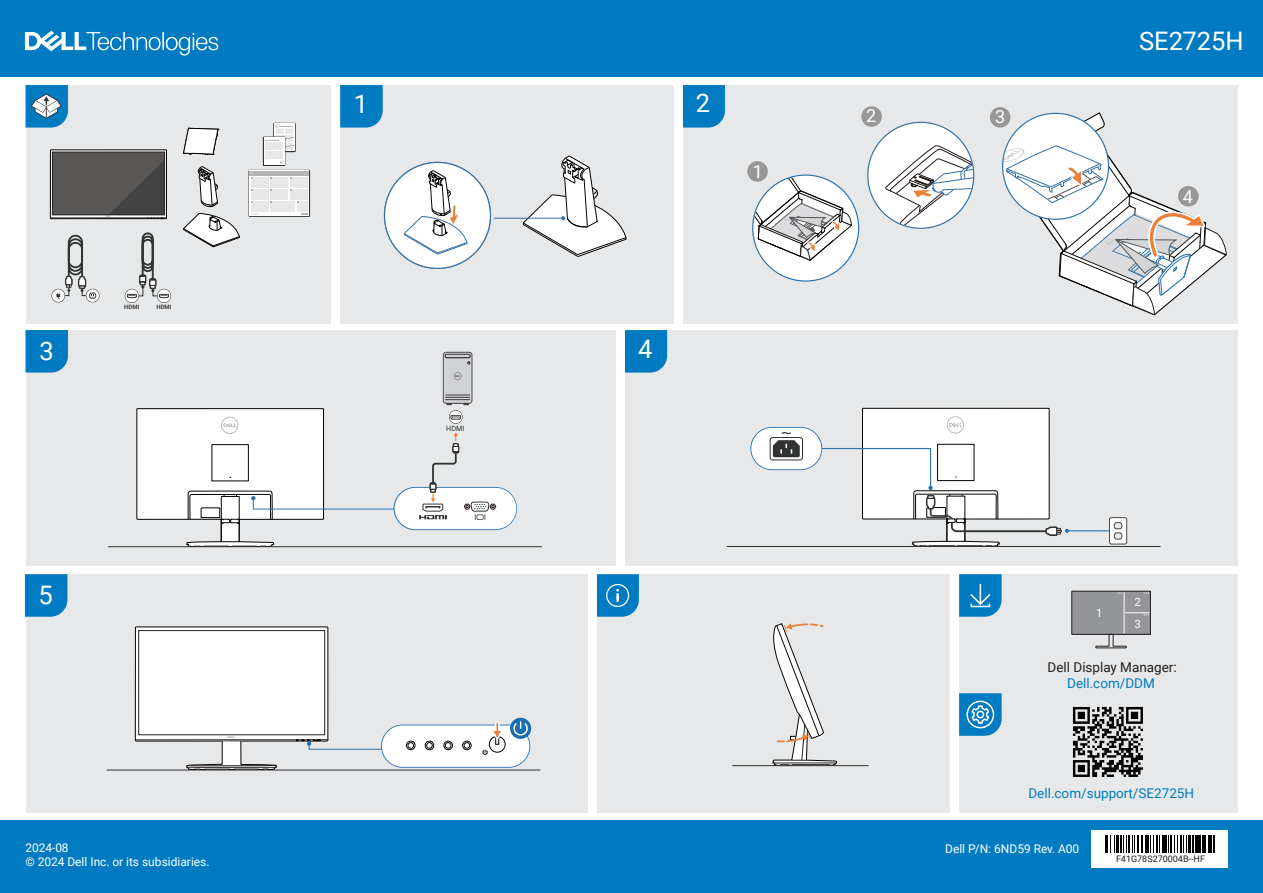
<style>
.page{position:relative;width:1263px;height:893px;background:#fff}
.page>*{position:absolute;margin:0;border:0;box-sizing:border-box;transform-origin:0 0}
.t1{font:25.5px "Roboto";color:#fff}
.t2{font:18px "Roboto";color:#fff}
.t3{font:13.5px "Roboto";color:#007bc2}
.t4{font:13.5px "Roboto";color:#231f20}
.t5{font:12px/14.4px "Roboto";color:#fff}
.t6{font:11.4px/21.6px "Roboto";color:#fff}
.t7{font:9px "Roboto";color:#231f20}
.t8{font:7.2px "Roboto";color:#323333}
.t9{font:700 6px "Roboto";color:#3e3e3f}
</style>
<div class="page">
<div style="left:26px;top:85px;width:1211px;height:238px;background:#e7e8e9"></div>
<div style="left:26px;top:330px;width:1211px;height:235px;background:#e7e8e9"></div>
<div style="left:26px;top:574px;width:1211px;height:238px;background:#e7e8e9"></div>
<div style="left:332px;top:85px;width:8px;height:240px;background:#fff"></div>
<div style="left:0;top:0;width:1263px;height:76px;background:#007bc2"></div>
<div style="left:0;top:821px;width:1263px;height:72px;background:#007bc2"></div>
<svg style="left:26px;top:85px;width:42px;height:43px;background:#3c93c4"></svg>
<svg style="left:340px;top:85px;width:43px;height:43px;background:#0c81c4"></svg>
<svg style="left:682px;top:85px;width:43px;height:43px;background:#1082c5"></svg>
<div style="left:674px;top:85px;width:8px;height:238px;background:#fff"></div>
<svg style="left:26px;top:330px;width:42px;height:43px;background:#0a7fc3"></svg>
<svg style="left:625px;top:330px;width:42px;height:43px;background:#0a7fc3"></svg>
<svg style="left:25px;top:574px;width:42px;height:43px;background:#097fc3"></svg>
<div style="left:588px;top:573px;width:8px;height:240px;background:#fff"></div>
<div style="left:616px;top:330px;width:9px;height:240px;background:#fff"></div>
<div style="left:950px;top:574px;width:9px;height:241px;background:#fff"></div>
<svg style="left:959px;top:574px;width:43px;height:43px;background:#1b88c7"></svg>
<svg style="left:959px;top:693px;width:43px;height:43px;background:#2f93cc"></svg>
<svg style="left:25px;top:31px;width:193px;height:25px"></svg>
<svg style="left:596px;top:574px;width:43px;height:43px;background:#1a88c7"></svg>
<div style="left:606px;top:584px;width:23px;height:23px;border:1px solid #fff;border-radius:50%"></div>
<div style="left:1092px;top:830px;width:136px;height:37px;background:#fff"></div>
<svg style="left:1105px;top:835px;width:55px;height:18px"></svg>
<hr style="left:1162px;top:835px;width:3px;height:18px;background:#000">
<svg style="left:1166px;top:835px;width:27px;height:18px"></svg>
<hr style="left:1195px;top:835px;width:3px;height:18px;background:#000">
<svg style="left:1199px;top:835px;width:16px;height:18px"></svg>
<hr style="left:1067px;top:530px;width:43px;height:1px;background:#2d74af">
<svg style="left:820px;top:408px;width:249px;height:138px"></svg>
<svg style="left:1108px;top:517px;width:20px;height:28px"></svg>
<div style="left:750px;top:427px;width:72px;height:43px;border:2px solid #2d74af;border-radius:21px"></div>
<div style="left:751px;top:428px;width:70px;height:41px;background:#fff;border-radius:21px"></div>
<div style="left:770px;top:437px;width:33px;height:23px;border:1px solid #313333;border-radius:2px"></div>
<svg style="left:773px;top:432px;width:27px;height:25px"></svg>
<hr style="left:727px;top:546px;width:433px;height:1px;background:#313333">
<div style="left:381px;top:725px;width:149px;height:43px;border:2px solid #2d74af;border-radius:21px"></div>
<div style="left:382px;top:725px;width:147px;height:42px;background:#fff;border-radius:21px"></div>
<div style="left:510px;top:718px;width:21px;height:21px;background:#1a6daf;border-radius:50%"></div>
<svg style="left:511px;top:722px;width:17px;height:16px"></svg>
<div style="left:408px;top:742px;width:6px;height:7px;border:1px solid #050504;border-radius:50%"></div>
<div style="left:406px;top:741px;width:9px;height:9px;border:1px solid #050504;border-radius:50%"></div>
<div style="left:426px;top:742px;width:7px;height:7px;border:1px solid #050504;border-radius:50%"></div>
<div style="left:425px;top:741px;width:9px;height:9px;border:1px solid #050504;border-radius:50%"></div>
<div style="left:445px;top:742px;width:6px;height:7px;border:1px solid #050504;border-radius:50%"></div>
<div style="left:444px;top:741px;width:9px;height:9px;border:1px solid #050504;border-radius:50%"></div>
<div style="left:464px;top:742px;width:6px;height:7px;border:1px solid #050504;border-radius:50%"></div>
<div style="left:462px;top:741px;width:9px;height:9px;border:1px solid #050504;border-radius:50%"></div>
<div style="left:489px;top:736px;width:16px;height:17px;border:1px solid #050504;border-radius:50%"></div>
<svg style="left:482px;top:721px;width:21px;height:34px"></svg>
<hr style="left:107px;top:770px;width:433px;height:1px;background:#313333">
<svg style="left:134px;top:626px;width:249px;height:195px"></svg>
<svg style="left:772px;top:623px;width:65px;height:142px"></svg>
<hr style="left:494px;top:218px;width:69px;height:1px;background:#2d74af">
<div style="left:384px;top:162px;width:106px;height:106px;background:#fff;border-radius:50%"></div>
<svg style="left:404px;top:170px;width:63px;height:84px"></svg>
<svg style="left:522px;top:155px;width:105px;height:102px"></svg>
<hr style="left:108px;top:546px;width:434px;height:1px;background:#313333">
<svg style="left:136px;top:408px;width:259px;height:139px"></svg>
<div style="left:393px;top:487px;width:124px;height:43px;border:2px solid #2d74af;border-radius:21px"></div>
<div style="left:395px;top:488px;width:121px;height:41px;background:#fff;border-radius:21px"></div>
<div style="left:443px;top:352px;width:29px;height:52px;border:2px solid #403f41;border-radius:2px"></div>
<div style="left:444px;top:353px;width:27px;height:50px;background:#d1d2d4;border-radius:2px"></div>
<div style="left:445px;top:354px;width:25px;height:4px;border:1px solid #403f41"></div>
<svg style="left:454px;top:372px;width:7px;height:8px"></svg>
<svg style="left:446px;top:395px;width:24px;height:10px"></svg>
<div style="left:449px;top:410px;width:13px;height:14px;border:1px solid #323333;border-radius:50%"></div>
<div style="left:449px;top:411px;width:13px;height:12px;background:#fff;border-radius:50%"></div>
<svg style="left:450px;top:415px;width:11px;height:5px"></svg>
<svg style="left:419px;top:432px;width:77px;height:88px"></svg>
<hr style="left:732px;top:765px;width:136px;height:1px;background:#313333">
<svg style="left:52px;top:289px;width:13px;height:13px"></svg>
<svg style="left:86px;top:289px;width:13px;height:13px"></svg>
<svg style="left:56px;top:234px;width:40px;height:65px"></svg>
<div style="left:273px;top:123px;width:23px;height:29px;border:2px solid #313333"></div>
<div style="left:274px;top:124px;width:21px;height:27px;background:#fff"></div>
<div style="left:276px;top:143px;width:17px;height:7px;background:#e8e7e7"></div>
<div style="left:263px;top:137px;width:22px;height:29px;border:2px solid #313333"></div>
<div style="left:264px;top:137px;width:20px;height:28px;background:#fff"></div>
<svg style="left:265px;top:125px;width:28px;height:24px"></svg>
<div style="left:265px;top:142px;width:18px;height:8px;background:#e8e7e7"></div>
<div style="left:265px;top:151px;width:18px;height:8px;background:#e8e7e7"></div>
<div style="left:249px;top:170px;width:61px;height:47px;border:2px solid #313333"></div>
<div style="left:249px;top:171px;width:60px;height:45px;background:#fff"></div>
<svg style="left:301px;top:213px;width:7px;height:2px"></svg>
<svg style="left:251px;top:213px;width:7px;height:2px"></svg>
<div style="left:249px;top:171px;width:60px;height:5px;background:#b3b4b2"></div>
<div style="left:271px;top:177px;width:17px;height:11px;background:#e8e7e7"></div>
<div style="left:290px;top:177px;width:18px;height:11px;background:#e8e7e7"></div>
<div style="left:251px;top:177px;width:17px;height:11px;background:#e8e7e7"></div>
<div style="left:271px;top:189px;width:17px;height:11px;background:#e8e7e7"></div>
<div style="left:290px;top:189px;width:18px;height:11px;background:#e8e7e7"></div>
<div style="left:251px;top:189px;width:17px;height:11px;background:#e8e7e7"></div>
<div style="left:271px;top:201px;width:24px;height:11px;background:#e8e7e7"></div>
<div style="left:297px;top:201px;width:11px;height:11px;background:#e8e7e7"></div>
<div style="left:251px;top:201px;width:17px;height:11px;background:#e8e7e7"></div>
<svg style="left:183px;top:127px;width:36px;height:28px"></svg>
<div style="left:125px;top:289px;width:14px;height:14px;border:1px solid #323333;border-radius:50%"></div>
<svg style="left:125px;top:289px;width:13px;height:13px"></svg>
<div style="left:157px;top:289px;width:14px;height:14px;border:1px solid #323333;border-radius:50%"></div>
<svg style="left:157px;top:289px;width:14px;height:13px"></svg>
<svg style="left:127px;top:232px;width:42px;height:66px"></svg>
<svg style="left:50px;top:149px;width:117px;height:70px;background:#5b5a59"></svg>
<div style="left:52px;top:152px;width:113px;height:63px;border:1px solid #252122"></div>
<svg style="left:183px;top:166px;width:57px;height:81px"></svg>
<div style="left:868px;top:122px;width:106px;height:106px;background:#fff;border-radius:50%"></div>
<div style="left:753px;top:175px;width:106px;height:106px;background:#fff;border-radius:50%"></div>
<div style="left:861px;top:106px;width:21px;height:21px;background:#989898;border-radius:50%"></div>
<div style="left:990px;top:107px;width:20px;height:21px;background:#989898;border-radius:50%"></div>
<div style="left:747px;top:161px;width:21px;height:21px;background:#979797;border-radius:50%"></div>
<svg style="left:884px;top:145px;width:90px;height:81px"></svg>
<svg style="left:997px;top:109px;width:231px;height:215px"></svg>
<svg style="left:753px;top:175px;width:99px;height:86px"></svg>
<svg style="left:1071px;top:591px;width:80px;height:57px"></svg>
<hr style="left:1124px;top:592px;width:1px;height:41px;background:#fff">
<svg style="left:1073px;top:707px;width:70px;height:70px"></svg>
<h1 class="t1" style="left:354px;top:86px;width:16px">1</h1>
<h1 class="t1" style="left:696px;top:86px;width:16px">2</h1>
<h2 class="t2" style="left:753px;top:159px;width:12px">1</h2>
<p class="t9" style="left:124px;top:302px;width:17px">HDMI</p>
<p class="t9" style="left:156px;top:302px;width:17px">HDMI</p>
<h1 class="t1" style="left:40px;top:333px;width:16px">3</h1>
<h1 class="t1" style="left:638px;top:331px;width:16px">4</h1>
<p class="t8" style="left:446px;top:423px;width:20px">HDMI</p>
<h1 class="t1" style="left:38px;top:577px;width:16px">5</h1>
<p class="t5" style="left:26px;top:840px;width:185px">2024-08<br>© 2024 Dell Inc. or its subsidiaries.</p>
<h2 class="t2" style="left:866px;top:103px;width:12px">2</h2>
<h2 class="t2" style="left:995px;top:104px;width:12px">3</h2>
<h1 class="t1" style="left:1139px;top:23px;width:106px">SE2725H</h1>
<h2 class="t2" style="left:1183px;top:184px;width:12px">4</h2>
<p class="t6" style="left:1096px;top:602px;width:8px">1</p>
<p class="t6" style="left:1134px;top:591px;width:8px">2<br>3</p>
<p class="t4" style="left:1047px;top:657px;width:131px">Dell Display Manager:</p>
<p class="t3" style="left:1067px;top:673px;width:89px">Dell.com/DDM</p>
<p class="t3" style="left:1028px;top:784px;width:167px">Dell.com/support/SE2725H</p>
<p class="t5" style="left:945px;top:841px;width:136px">Dell P/N: 6ND59 Rev. A00</p>
<p class="t7" style="left:1116px;top:853px;width:90px">F41G78S270004B--HF</p>
</div>
